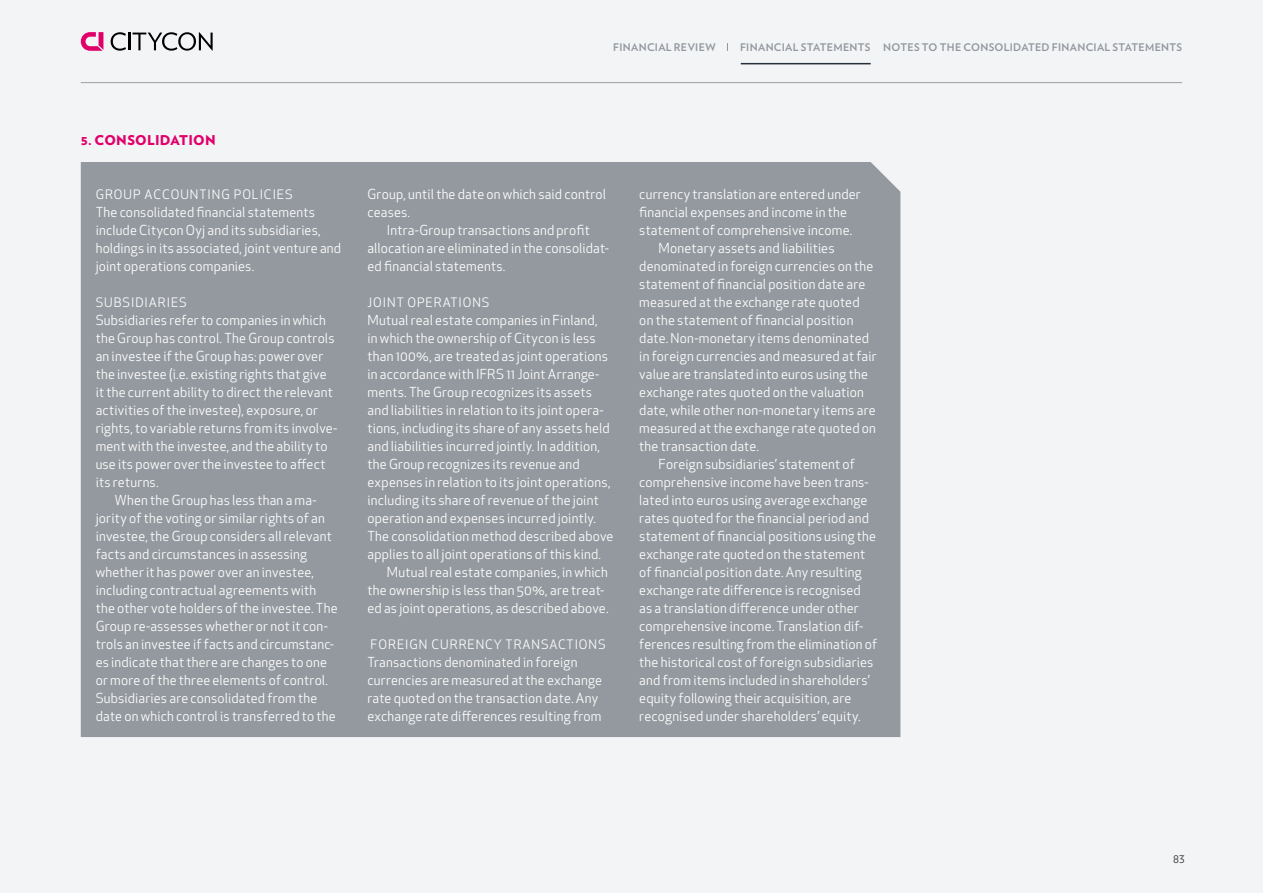
<style>
.page{position:relative;width:1263px;height:893px;background:#f2f4f6}
.page>*{position:absolute;margin:0;border:0;box-sizing:border-box;transform-origin:0 0}
.t1{font:13.5px/18px "Apex New";letter-spacing:.015em;color:#fff}
.t2{font:900 13.5px "Verlag";letter-spacing:.015em;color:#e00069}
.t3{font:12.75px "Apex New";letter-spacing:.075em;color:#fff}
.t4{font:700 10.5px "Verlag";letter-spacing:.03em;color:#92979d}
.t5{font:10.5px "Verlag";color:#3c3c3b}
</style>
<div class="page">
<div style="left:81px;top:162px;width:819px;height:575px;background:#94999f"></div>
<hr style="left:81px;top:82px;width:1101px;height:1px;background:#999fa3">
<svg style="left:81px;top:32px;width:22px;height:19px"></svg>
<svg style="left:111px;top:32px;width:102px;height:19px"></svg>
<hr style="left:741px;top:63px;width:130px;height:1px;background:#25303b">
<p class="t4" style="left:613px;top:39px;width:104px">FINANCIAL REVIEW</p>
<p class="t4" style="left:740px;top:39px;width:443px">FINANCIAL STATEMENTS NOTES TO THE CONSOLIDATED FINANCIAL STATEMENTS</p>
<p class="t2" style="left:81px;top:129px;width:136px">5. CONSOLIDATION</p>
<p class="t3" style="left:96px;top:187px;width:199px">GROUP ACCOUNTING POLICIES</p>
<p class="t1" style="left:96px;top:204px;width:247px">The consolidated financial statements include Citycon Oyj and its subsidiaries, holdings in its associated, joint venture and joint operations companies.</p>
<p class="t3" style="left:96px;top:295px;width:93px">SUBSIDIARIES</p>
<p class="t1" style="left:96px;top:312px;width:232px">Subsidiaries refer to companies in which</p>
<p class="t1" style="left:96px;top:330px;width:240px">the Group has control. The Group controls</p>
<p class="t1" style="left:96px;top:348px;width:229px">an investee if the Group has: power over</p>
<p class="t1" style="left:96px;top:366px;width:232px">the investee (i.e. existing rights that give</p>
<p class="t1" style="left:96px;top:384px;width:239px">it the current ability to direct the relevant</p>
<p class="t1" style="left:96px;top:402px;width:224px">activities of the investee), exposure, or</p>
<p class="t1" style="left:96px;top:419px;width:243px">rights, to variable returns from its involve-</p>
<p class="t1" style="left:96px;top:437px;width:233px">ment with the investee, and the ability to</p>
<p class="t1" style="left:96px;top:455px;width:231px">use its power over the investee to affect</p>
<p class="t1" style="left:96px;top:473px;width:64px">its returns.</p>
<p class="t1" style="left:115px;top:491px;width:203px">When the Group has less than a ma-</p>
<p class="t1" style="left:96px;top:509px;width:231px">jority of the voting or similar rights of an</p>
<p class="t1" style="left:96px;top:527px;width:238px">investee, the Group considers all relevant</p>
<p class="t1" style="left:96px;top:545px;width:213px">facts and circumstances in assessing</p>
<p class="t1" style="left:96px;top:563px;width:220px">whether it has power over an investee,</p>
<p class="t1" style="left:96px;top:581px;width:222px">including contractual agreements with</p>
<p class="t1" style="left:96px;top:599px;width:243px">the other vote holders of the investee. The</p>
<p class="t1" style="left:96px;top:617px;width:234px">Group re-assesses whether or not it con-</p>
<p class="t1" style="left:96px;top:635px;width:240px">trols an investee if facts and circumstanc-</p>
<p class="t1" style="left:96px;top:653px;width:233px">es indicate that there are changes to one</p>
<p class="t1" style="left:96px;top:671px;width:234px">or more of the three elements of control.</p>
<p class="t1" style="left:96px;top:689px;width:223px">Subsidiaries are consolidated from the</p>
<p class="t1" style="left:96px;top:707px;width:242px">date on which control is transferred to the</p>
<p class="t1" style="left:367px;top:185px;width:240px">Group, until the date on which said control ceases.</p>
<p class="t1" style="left:367px;top:221px;width:243px;text-indent:19px">Intra-Group transactions and profit allocation are eliminated in the consolidat&shy;ed financial statements.</p>
<p class="t3" style="left:367px;top:295px;width:124px">JOINT OPERATIONS</p>
<p class="t1" style="left:367px;top:312px;width:232px">Mutual real estate companies in Finland,</p>
<p class="t1" style="left:367px;top:330px;width:230px">in which the ownership of Citycon is less</p>
<p class="t1" style="left:367px;top:348px;width:242px">than 100%, are treated as joint operations</p>
<p class="t1" style="left:367px;top:366px;width:233px">in accordance with IFRS 11 Joint Arrange-</p>
<p class="t1" style="left:367px;top:384px;width:226px">ments. The Group recognizes its assets</p>
<p class="t1" style="left:367px;top:402px;width:238px">and liabilities in relation to its joint opera-</p>
<p class="t1" style="left:367px;top:419px;width:244px">tions, including its share of any assets held</p>
<p class="t1" style="left:367px;top:437px;width:234px">and liabilities incurred jointly. In addition,</p>
<p class="t1" style="left:367px;top:455px;width:214px">the Group recognizes its revenue and</p>
<p class="t1" style="left:367px;top:473px;width:245px">expenses in relation to its joint operations,</p>
<p class="t1" style="left:367px;top:491px;width:233px">including its share of revenue of the joint</p>
<p class="t1" style="left:367px;top:509px;width:230px">operation and expenses incurred jointly.</p>
<p class="t1" style="left:367px;top:527px;width:248px">The consolidation method described above</p>
<p class="t1" style="left:367px;top:545px;width:235px">applies to all joint operations of this kind.</p>
<p class="t1" style="left:387px;top:563px;width:222px">Mutual real estate companies, in which</p>
<p class="t1" style="left:367px;top:581px;width:238px">the ownership is less than 50%, are treat-</p>
<p class="t1" style="left:367px;top:599px;width:243px">ed as joint operations, as described above.</p>
<p class="t3" style="left:371px;top:637px;width:237px">FOREIGN CURRENCY TRANSACTIONS</p>
<p class="t1" style="left:367px;top:654px;width:236px">Transactions denominated in foreign currencies are measured at the exchange rate quoted on the transaction date. Any exchange rate differences resulting from</p>
<p class="t1" style="left:639px;top:186px;width:223px">currency translation are entered under</p>
<p class="t1" style="left:639px;top:204px;width:209px">financial expenses and income in the</p>
<p class="t1" style="left:639px;top:221px;width:214px">statement of comprehensive income.</p>
<p class="t1" style="left:659px;top:239px;width:177px">Monetary assets and liabilities</p>
<p class="t1" style="left:639px;top:257px;width:235px">denominated in foreign currencies on the</p>
<p class="t1" style="left:639px;top:275px;width:228px">statement of financial position date are</p>
<p class="t1" style="left:639px;top:293px;width:222px">measured at the exchange rate quoted</p>
<p class="t1" style="left:639px;top:311px;width:216px">on the statement of financial position</p>
<p class="t1" style="left:639px;top:329px;width:231px">date. Non-monetary items denominated</p>
<p class="t1" style="left:639px;top:347px;width:239px">in foreign currencies and measured at fair</p>
<p class="t1" style="left:639px;top:365px;width:230px">value are translated into euros using the</p>
<p class="t1" style="left:639px;top:383px;width:226px">exchange rates quoted on the valuation</p>
<p class="t1" style="left:639px;top:401px;width:238px">date, while other non-monetary items are</p>
<p class="t1" style="left:639px;top:419px;width:238px">measured at the exchange rate quoted on</p>
<p class="t1" style="left:639px;top:437px;width:121px">the transaction date.</p>
<p class="t1" style="left:659px;top:455px;width:198px">Foreign subsidiaries’ statement of</p>
<p class="t1" style="left:639px;top:473px;width:231px">comprehensive income have been trans-</p>
<p class="t1" style="left:639px;top:491px;width:230px">lated into euros using average exchange</p>
<p class="t1" style="left:639px;top:509px;width:231px">rates quoted for the financial period and</p>
<p class="t1" style="left:639px;top:527px;width:238px">statement of financial positions using the</p>
<p class="t1" style="left:639px;top:545px;width:227px">exchange rate quoted on the statement</p>
<p class="t1" style="left:639px;top:563px;width:224px">of financial position date. Any resulting</p>
<p class="t1" style="left:639px;top:581px;width:223px">exchange rate difference is recognised</p>
<p class="t1" style="left:639px;top:599px;width:221px">as a translation difference under other</p>
<p class="t1" style="left:639px;top:617px;width:225px">comprehensive income. Translation dif-</p>
<p class="t1" style="left:639px;top:635px;width:240px">ferences resulting from the elimination of</p>
<p class="t1" style="left:639px;top:653px;width:236px">the historical cost of foreign subsidiaries</p>
<p class="t1" style="left:639px;top:671px;width:232px">and from items included in shareholders’</p>
<p class="t1" style="left:639px;top:689px;width:214px">equity following their acquisition, are</p>
<p class="t1" style="left:639px;top:707px;width:223px">recognised under shareholders’ equity.</p>
<p class="t5" style="left:1173px;top:851px;width:13px">83</p>
</div>
